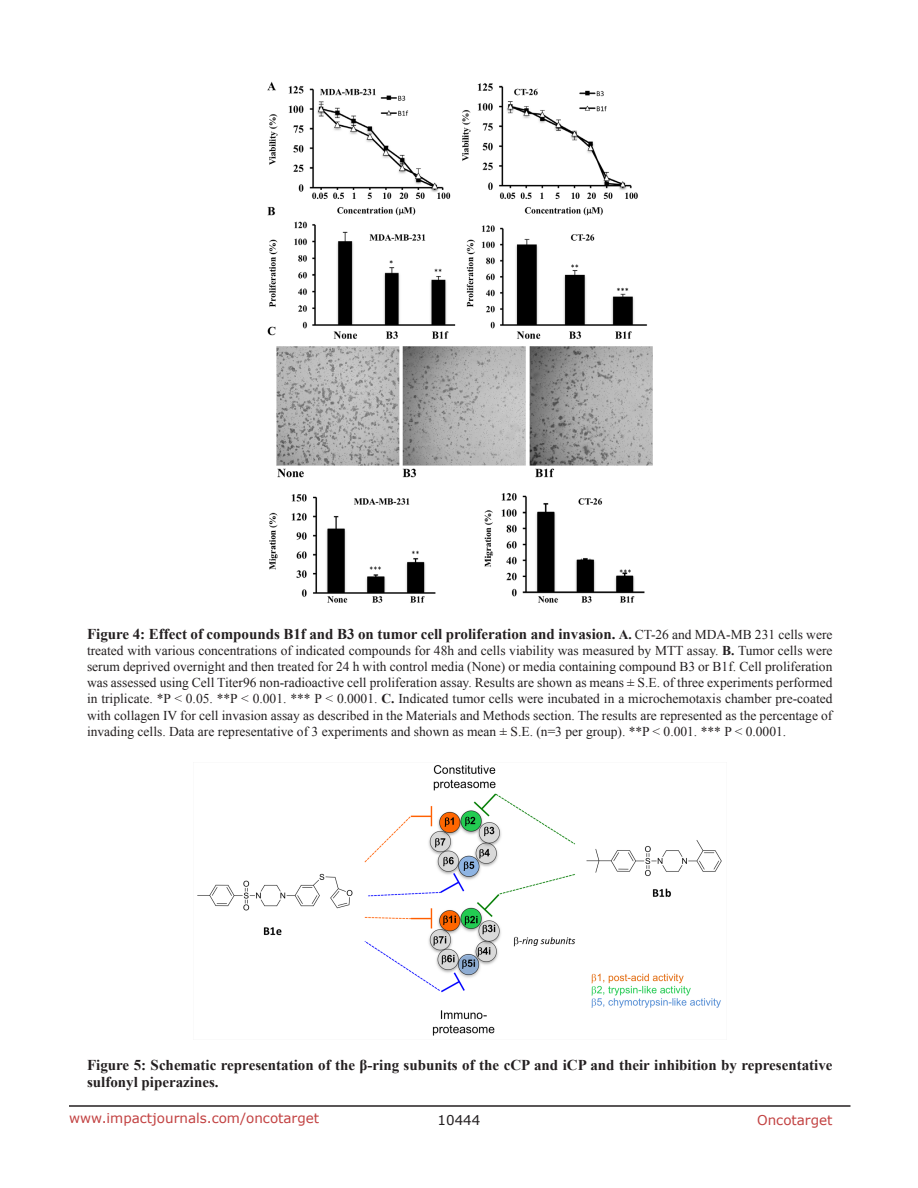
<style>
.page{position:relative;width:918px;height:1188px;background:#fff}
.page>*{position:absolute;margin:0;border:0;box-sizing:border-box;transform-origin:0 0}
.figuretext{font:700 15px/16.2px "Times New Roman";color:#231f20}
.figuretext-2{font:13.5px/16.2px "Times New Roman";color:#231f20;text-align:justify}
.t1{font:13.5px "Verdana";color:#c24141}
.t2{font:13.5px "Verdana";color:#231f20}
.s1{font-size:13.5px}
.s2{font-weight:400;font-size:13.5px}
.s3{font-weight:700}
</style>
<div class="page">
<hr style="left:69px;top:1105px;width:781px;height:2px;background:#231f20">
<img style="left:267px;top:81px;width:386px;height:522px">
<img style="left:197px;top:765px;width:525px;height:271px">
<p class="figuretext" style="left:87px;top:625px;width:747px">Figure 4: Effect of compounds B1f and B3 on tumor cell proliferation and invasion. <span class="s1">A.</span> <span class="s2">CT-26 and MDA-MB 231 cells were</span></p>
<p class="figuretext-2" style="left:87px;top:642px;width:747px">treated with various concentrations of indicated compounds for 48h and cells viability was measured by MTT assay. <span class="s3">B.</span> Tumor cells were serum deprived overnight and then treated for 24 h with control media (None) or media containing compound B3 or B1f. Cell proliferation was assessed using Cell Titer96 non-radioactive cell proliferation assay. Results are shown as means ± S.E. of three experiments performed in triplicate. *P &lt; 0.05. **P &lt; 0.001. *** P &lt; 0.0001. <span class="s3">C.</span> Indicated tumor cells were incubated in a microchemotaxis chamber pre-coated with collagen IV for cell invasion assay as described in the Materials and Methods section. The results are represented as the percentage of invading cells. Data are representative of 3 experiments and shown as mean ± S.E. (n=3 per group). **P &lt; 0.001. *** P &lt; 0.0001.</p>
<p class="figuretext" style="left:87px;top:1057px;width:747px">Figure 5: Schematic representation of the β-ring subunits of the cCP and iCP and their inhibition by representative sulfonyl piperazines.</p>
<p class="t1" style="left:69px;top:1109px;width:252px">www.impactjournals.com/oncotarget</p>
<p class="t2" style="left:438px;top:1111px;width:44px">10444</p>
<p class="t1" style="left:757px;top:1111px;width:77px">Oncotarget</p>
</div>
